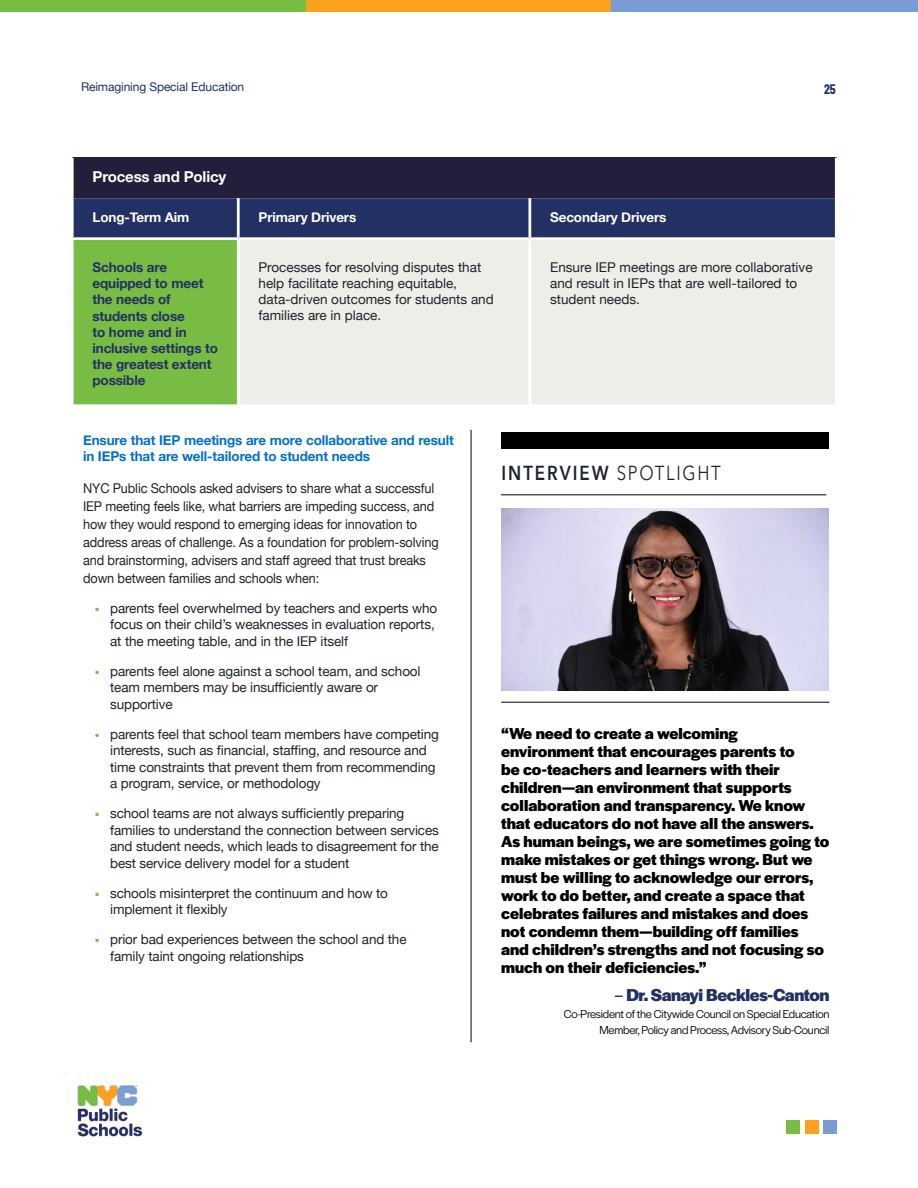
<style>
.page{position:relative;width:918px;height:1188px;background:#fff}
.page>*{position:absolute;margin:0;border:0;box-sizing:border-box;transform-origin:0 0}
.t1{font:600 20.25px "Avenir Next";letter-spacing:.12em;color:#1c252d;scale:.83 1}
.t2{font:18px "Halyard Display VF";letter-spacing:-.025em;color:#223064}
.t3{font:16.5px/18px "Halyard Display VF";color:#000}
.Table_Header{font:700 15px "Helvetica Neue";letter-spacing:-.01em;color:#fff}
.Body_Text_NEW{font:13.5px/16.5px "Helvetica Neue";letter-spacing:-.01em;color:#1c252d}
.Body_Text_NEW-2{font:13.5px/18px "Helvetica Neue";letter-spacing:-.01em;color:#1c252d;scale:.94 1}
.Table_Header_NEW{font:700 13.5px/16.2px "Helvetica Neue";letter-spacing:-.01em;color:#223064}
.t4{font:700 13.5px/16.2px "Helvetica Neue";letter-spacing:-.01em;color:#0070ce}
.Table_Header_NEW-2{font:700 13.5px "Helvetica Neue";letter-spacing:-.01em;color:#fff}
.t5{font:700 13.5px "Barlow Condensed";color:#223064}
.t6{font:12px/16.5px "Halyard Display VF";letter-spacing:-.02em;color:#000;text-align:right}
.t7{font:12px "Helvetica Neue";letter-spacing:-.01em;color:#223064}
.s1{font-family:"Barlow Condensed";font-weight:600;color:#79bc43}
.s2{font-weight:400}
.s3{color:#000}
</style>
<div class="page">
<div style="left:0;top:0;width:306px;height:12px;background:#79bc43"></div>
<div style="left:306px;top:0;width:306px;height:12px;background:#faa21f"></div>
<div style="left:612px;top:0;width:306px;height:12px;background:#799cd2"></div>
<div style="left:786px;top:1120px;width:14px;height:14px;background:#79bc43"></div>
<div style="left:805px;top:1120px;width:13px;height:14px;background:#faa21f"></div>
<div style="left:823px;top:1120px;width:14px;height:14px;background:#799cd2"></div>
<div style="left:72px;top:158px;width:764px;height:40px;background:#221e3b"></div>
<div style="left:74px;top:198px;width:761px;height:39px;background:#223064"></div>
<div style="left:72px;top:239px;width:166px;height:167px;background:#79bc43"></div>
<div style="left:240px;top:240px;width:595px;height:164px;background:#efede8"></div>
<hr style="left:237px;top:240px;width:3px;height:164px;background:#fff">
<hr style="left:528px;top:240px;width:3px;height:164px;background:#fff">
<hr style="left:71px;top:404px;width:167px;height:3px;background:#fff">
<hr style="left:71px;top:240px;width:3px;height:164px;background:#fff">
<hr style="left:71px;top:158px;width:3px;height:40px;background:#fff">
<hr style="left:835px;top:158px;width:3px;height:40px;background:#fff">
<hr style="left:237px;top:198px;width:3px;height:39px;background:#fff">
<hr style="left:528px;top:198px;width:3px;height:39px;background:#fff">
<hr style="left:71px;top:237px;width:167px;height:3px;background:#fff">
<div style="left:501px;top:432px;width:327px;height:16px;background:#000"></div>
<img style="left:501px;top:508px;width:327px;height:183px">
<hr style="left:501px;top:495px;width:325px;height:1px;background:#000">
<hr style="left:501px;top:702px;width:328px;height:1px;background:#000">
<hr style="left:471px;top:430px;width:1px;height:612px;background:#000">
<img style="left:77px;top:1085px;width:66px;height:52px">
<p class="t7" style="left:81px;top:78px;width:165px">Reimagining Special Education</p>
<p class="t5" style="left:824px;top:80px;width:13px">25</p>
<p class="Table_Header" style="left:92px;top:165px;width:135px">Process and Policy</p>
<p class="Table_Header_NEW-2" style="left:92px;top:206px;width:99px">Long-Term Aim</p>
<p class="Table_Header_NEW-2" style="left:259px;top:206px;width:99px">Primary Drivers</p>
<p class="Table_Header_NEW-2" style="left:550px;top:206px;width:118px">Secondary Drivers</p>
<p class="Table_Header_NEW" style="left:92px;top:260px;width:127px">Schools are equipped to meet the needs of students close<br>to home and in inclusive settings to the greatest extent possible</p>
<p class="Body_Text_NEW" style="left:259px;top:260px;width:237px">Processes for resolving disputes that help facilitate reaching equitable, data-driven outcomes for students and families are in place.</p>
<p class="Body_Text_NEW" style="left:550px;top:260px;width:264px">Ensure IEP meetings are more collaborative and result in IEPs that are well-tailored to student needs.</p>
<h2 class="t4" style="left:83px;top:433px;width:372px">Ensure that IEP meetings are more collaborative and result in IEPs that are well-tailored to student needs</h2>
<p class="Body_Text_NEW-2" style="left:83px;top:480px;width:380px">NYC Public Schools asked advisers to share what a successful IEP meeting feels like, what barriers are impeding success, and how they would respond to emerging ideas for innovation to address areas of challenge. As a foundation for problem-solving and brainstorming, advisers and staff agreed that trust breaks down between families and schools when:</p>
<p class="Body_Text_NEW" style="left:110px;top:601px;width:329px;text-indent:-15px"><span class="s1">•</span> parents feel overwhelmed by teachers and experts who focus on their child’s weaknesses in evaluation reports, at the meeting table, and in the IEP itself</p>
<p class="Body_Text_NEW" style="left:110px;top:664px;width:312px;text-indent:-15px"><span class="s1">•</span> parents feel alone against a school team, and school team members may be insufficiently aware or supportive</p>
<p class="Body_Text_NEW" style="left:110px;top:727px;width:330px;text-indent:-15px"><span class="s1">•</span> parents feel that school team members have competing interests, such as financial, staffing, and resource and time constraints that prevent them from recommending a program, service, or methodology</p>
<p class="Body_Text_NEW" style="left:110px;top:806px;width:330px;text-indent:-15px"><span class="s1">•</span> school teams are not always sufficiently preparing families to understand the connection between services and student needs, which leads to disagreement for the best service delivery model for a student</p>
<p class="Body_Text_NEW" style="left:110px;top:886px;width:279px;text-indent:-15px"><span class="s1">•</span> schools misinterpret the continuum and how to implement it flexibly</p>
<p class="Body_Text_NEW" style="left:110px;top:932px;width:298px;text-indent:-15px"><span class="s1">•</span> prior bad experiences between the school and the family taint ongoing relationships</p>
<p class="t1" style="left:501px;top:456px;width:266px">INTERVIEW <span class="s2">SPOTLIGHT</span></p>
<p class="t3" style="left:501px;top:724px;width:330px">“We need to create a welcoming environment that encourages parents to<br>be co-teachers and learners with their children—an environment that supports collaboration and transparency. We know that educators do not have all the answers.<br>As human beings, we are sometimes going to make mistakes or get things wrong. But we must be willing to acknowledge our errors, work to do better, and create a space that celebrates failures and mistakes and does not condemn them—building off families and children’s strengths and not focusing so much on their deficiencies.”</p>
<p class="t2" style="left:614px;top:983px;width:217px"><span class="s3">–</span> Dr. Sanayi Beckles-Canton</p>
<p class="t6" style="left:564px;top:1005px;width:267px">Co-President of the Citywide Council on Special Education<br>Member, Policy and Process, Advisory Sub-Council</p>
</div>
